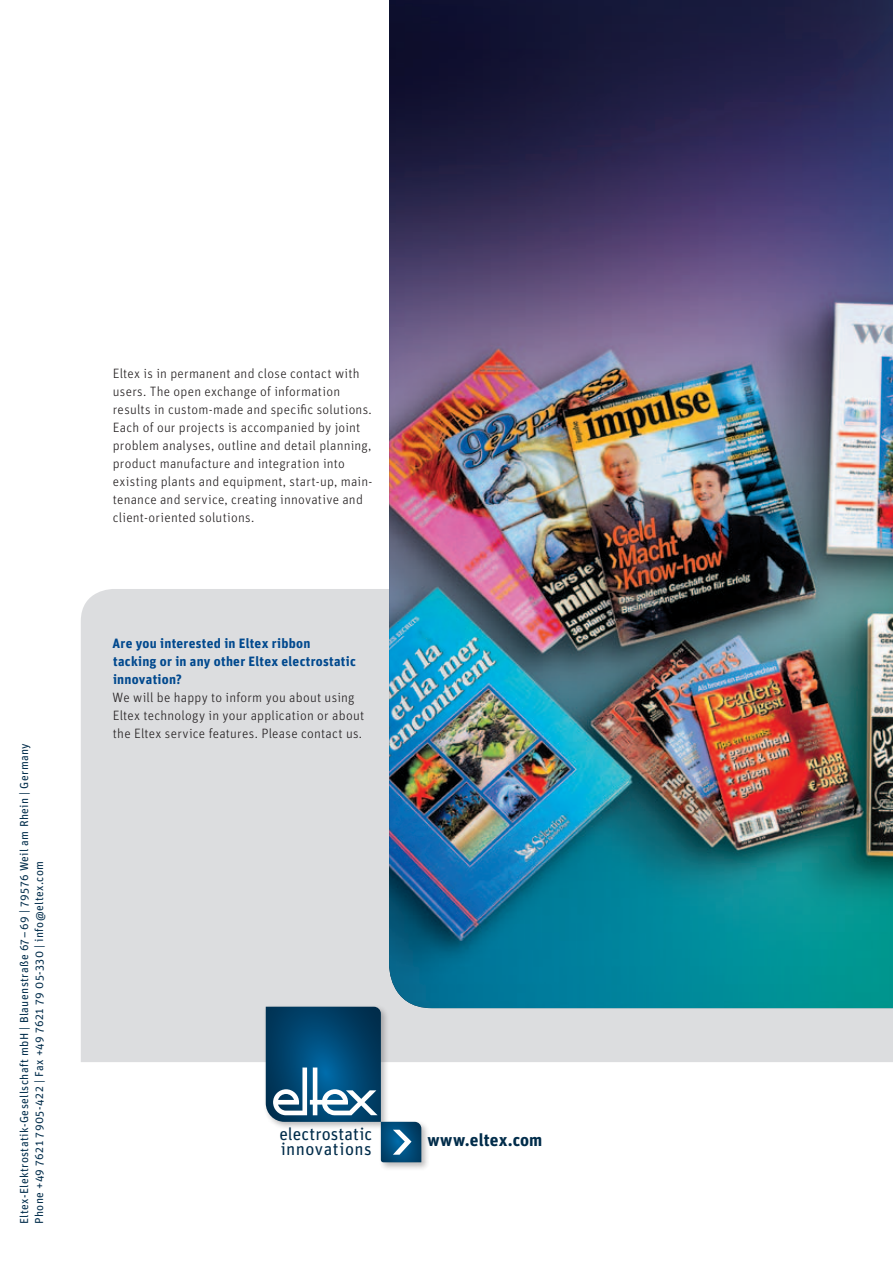
<style>
.page{position:relative;width:893px;height:1263px;background:#fff}
.page>*{position:absolute;margin:0;border:0;box-sizing:border-box;transform-origin:0 0}
.t1{font:17.4px/15.1px "Unit OT";letter-spacing:.02em;color:#002c4a}
.t2{font:700 17.4px "Unit OT";letter-spacing:.01em;color:#002c4a}
.t3{font:300 13.5px/18px "Unit OT";letter-spacing:.015em;color:#231f20}
.t4{font:700 13.5px/18px "Unit OT";letter-spacing:.02em;color:#01498e}
.t5{font:11.55px/15px "Unit OT";letter-spacing:.035em;color:#002c4a}
</style>
<div class="page">
<div style="left:81px;top:589px;width:812px;height:473px;background:#dcdddf"></div>
<div style="left:263px;top:1004px;width:167px;height:167px;background:#231f20;opacity:.3"></div>
<svg style="left:266px;top:1007px;width:155px;height:155px"></svg>
<img style="left:389px;top:0;width:504px;height:1008px">
<p class="t5" style="left:17px;top:1224px;width:482px;rotate:-90deg">Eltex-Elektrostatik-Gesellschaft mbH | Blauenstraße 67–69 | 79576 Weil am Rhein | Germany<br>Phone +49 7621 7905-422 | Fax +49 7621 79 05-330 | info@eltex.com</p>
<p class="t3" style="left:113px;top:364px;width:261px">Eltex is in permanent and close contact with users. The open exchange of information results in custom-made and specific solutions.<br>Each of our projects is accompanied by joint problem analyses, outline and detail planning, product manufacture and integration into existing plants and equipment, start-up, main&shy;tenance and service, creating innovative and client-oriented solutions.</p>
<p class="t4" style="left:113px;top:634px;width:245px">Are you interested in Eltex ribbon tacking or in any other Eltex electrostatic innovation?</p>
<p class="t3" style="left:113px;top:688px;width:253px">We will be happy to inform you about using<br>Eltex technology in your application or about the Eltex service features. Please contact us.</p>
<p class="t1" style="left:279px;top:1126px;width:94px">electrostatic innovations</p>
<p class="t2" style="left:427px;top:1129px;width:117px">www.eltex.com</p>
</div>
